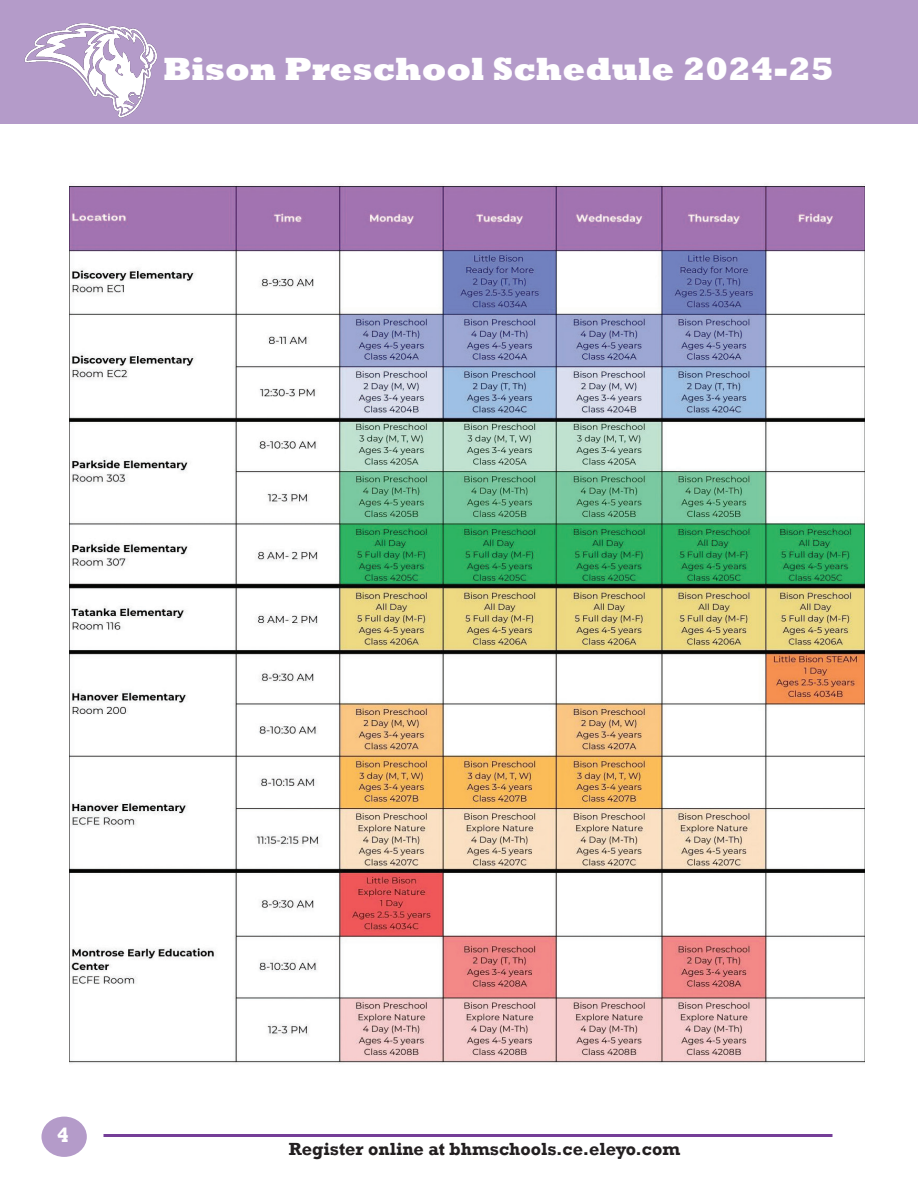
<style>
.page{position:relative;width:918px;height:1188px;background:#fff}
.page>*{position:absolute;margin:0;border:0;box-sizing:border-box;transform-origin:0 0}
.Headline{font:800 33px "Rockwell";color:#fff}
.t1{font:700 21px "Rockwell";color:#fff}
.t2{font:700 18px "Rockwell";color:#231f20}
</style>
<div class="page">
<div style="left:0;top:0;width:918px;height:124px;background:#b49bc9"></div>
<hr style="left:103px;top:1134px;width:729px;height:3px;background:#753e98">
<div style="left:41px;top:1117px;width:46px;height:40px;background:#b49bc9;border-radius:50%"></div>
<img style="left:24px;top:23px;width:133px;height:95px">
<img style="left:69px;top:184px;width:795px;height:880px">
<p class="Headline" style="left:163px;top:50px;width:672px">Bison Preschool Schedule 2024-25</p>
<p class="t1" style="left:57px;top:1122px;width:13px">4</p>
<p class="t2" style="left:289px;top:1138px;width:393px">Register online at bhmschools.ce.eleyo.com</p>
</div>
